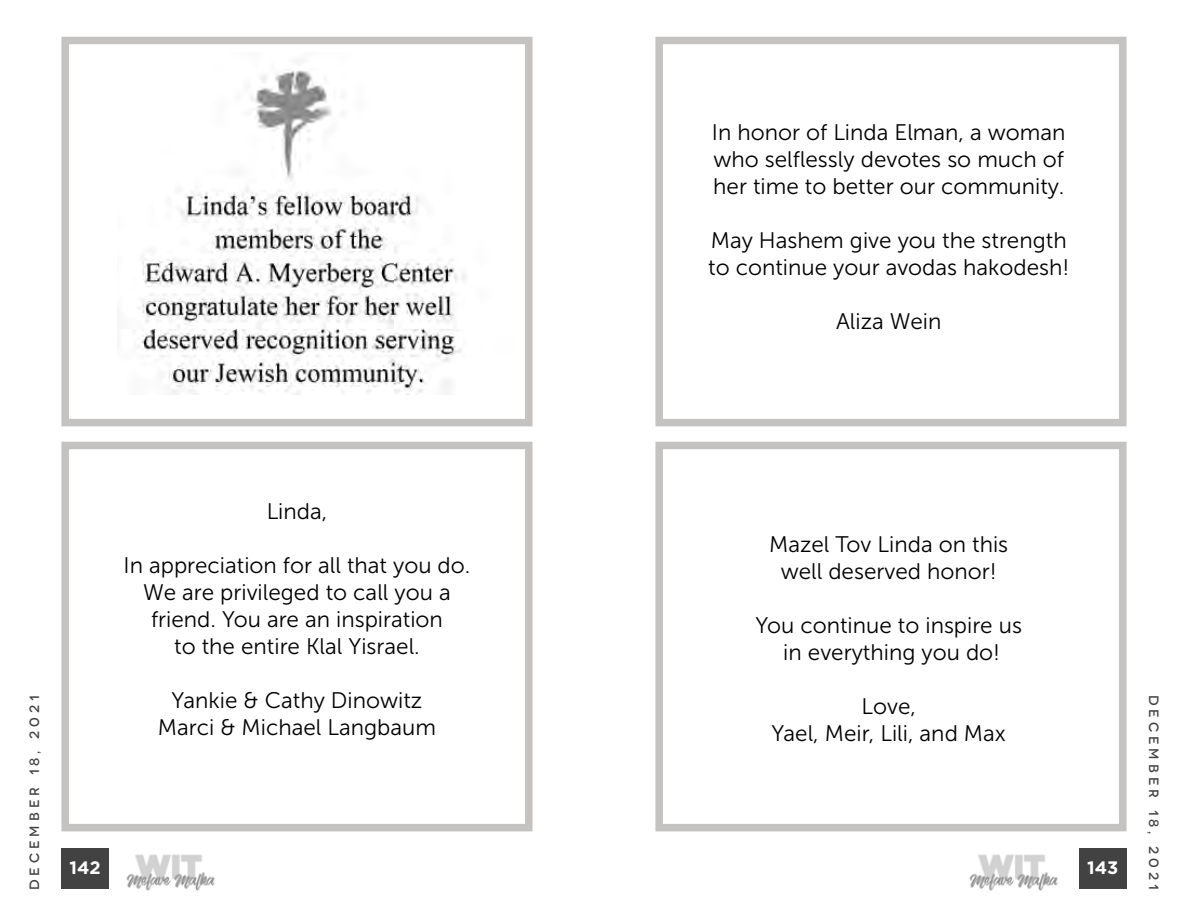
<style>
.page{position:relative;width:1188px;height:918px;background:#fff}
.page>*{position:absolute;margin:0;border:0;box-sizing:border-box;transform-origin:0 0}
.t1{font:22.5px/27px "Museo Sans 300";color:#000;text-align:center}
.t2{font:700 18px "Gotham";color:#fff}
.t3{font:500 13.5px "Novecentowide";letter-spacing:.3em;color:#424242}
</style>
<div class="page">
<div style="left:1079px;top:848px;width:48px;height:41px;background:#424242"></div>
<img style="left:969px;top:854px;width:89px;height:37px">
<div style="left:61px;top:849px;width:48px;height:40px;background:#424242"></div>
<img style="left:126px;top:854px;width:89px;height:37px">
<div style="left:61px;top:442px;width:472px;height:389px;border:8px solid #c5c2c2"></div>
<div style="left:61px;top:37px;width:472px;height:389px;border:8px solid #c5c2c2"></div>
<div style="left:655px;top:442px;width:472px;height:389px;border:8px solid #c5c2c2"></div>
<div style="left:655px;top:37px;width:472px;height:389px;border:8px solid #c5c2c2"></div>
<img style="left:137px;top:69px;width:329px;height:325px">
<p class="t3" style="left:26px;top:890px;width:196px;rotate:-90deg">December 18, 2021</p>
<p class="t1" style="left:267px;top:498px;width:62px">Linda,</p>
<p class="t1" style="left:124px;top:552px;width:348px">In appreciation for all that you do.<br>We are privileged to call you a friend. You are an inspiration<br>to the entire Klal Yisrael.</p>
<p class="t1" style="left:158px;top:687px;width:280px">Yankie &amp; Cathy Dinowitz<br>Marci &amp; Michael Langbaum</p>
<p class="t2" style="left:70px;top:856px;width:33px">142</p>
<p class="t1" style="left:712px;top:119px;width:355px;text-align:justify">In honor of Linda Elman, a woman who selflessly devotes so much of her time to better our community.</p>
<p class="t1" style="left:708px;top:227px;width:363px;text-align:left">May Hashem give you the strength to continue your avodas hakodesh!</p>
<p class="t1" style="left:836px;top:308px;width:107px">Aliza Wein</p>
<p class="t1" style="left:769px;top:531px;width:241px">Mazel Tov Linda on this well deserved honor!</p>
<p class="t1" style="left:755px;top:612px;width:268px">You continue to inspire us in everything you do!</p>
<p class="t1" style="left:772px;top:693px;width:236px">Love,<br>Yael, Meir, Lili, and Max</p>
<p class="t2" style="left:1087px;top:856px;width:33px">143</p>
<p class="t3" style="left:1162px;top:695px;width:196px;rotate:90deg">December 18, 2021</p>
</div>
